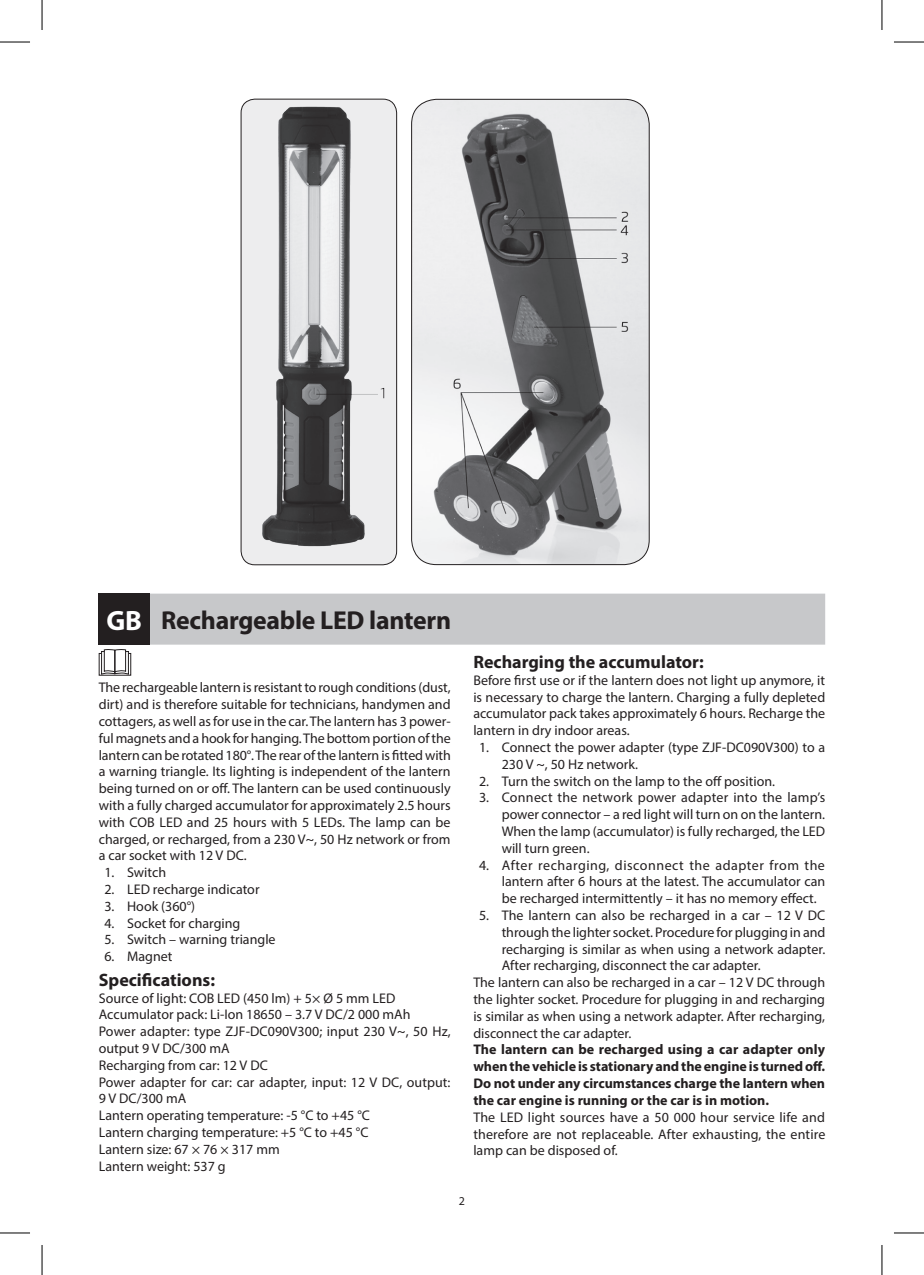
<style>
.page{position:relative;width:924px;height:1275px;background:#fff}
.page>*{position:absolute;margin:0;border:0;box-sizing:border-box;transform-origin:0 0}
.t1{font:700 26px "Myriad Pro";letter-spacing:-.01em;color:#231f20}
.t2{font:700 18px "Myriad Pro";color:#231f20}
.t3{font:14px/16.8px "Myriad Pro";color:#231f20;text-align:justify}
.t4{font:700 14px/16.8px "Myriad Pro";color:#231f20;text-align:justify}
.t5{font:12px "Myriad Pro";color:#231f20}
.s1{font-size:28px;color:#fff}
</style>
<div class="page">
<div style="left:241px;top:99px;width:155px;height:466px;background:#ededee;border-radius:14px"></div>
<img style="left:262px;top:99px;width:127px;height:448px">
<div style="left:240px;top:99px;width:157px;height:466px;border:1px solid #231f20;border-radius:14px"></div>
<img style="left:411px;top:99px;width:238px;height:465px">
<div style="left:411px;top:99px;width:238px;height:466px;border:1px solid #231f20;border-radius:25px"></div>
<div style="left:99px;top:593px;width:725px;height:51px;background:#c7c8ca"></div>
<div style="left:99px;top:594px;width:51px;height:51px;background:#231f20"></div>
<svg style="left:99px;top:649px;width:32px;height:26px"></svg>
<hr style="left:0;top:42px;width:30px;height:1px;background:#000">
<hr style="left:893px;top:42px;width:30px;height:1px;background:#000">
<hr style="left:0;top:1232px;width:30px;height:1px;background:#000">
<hr style="left:893px;top:1232px;width:30px;height:1px;background:#000">
<hr style="left:42px;top:0;width:1px;height:30px;background:#000">
<hr style="left:42px;top:1245px;width:1px;height:30px;background:#000">
<hr style="left:881px;top:0;width:1px;height:30px;background:#000">
<hr style="left:881px;top:1245px;width:1px;height:30px;background:#000">
<h1 class="t1" style="left:107px;top:603px;width:346px"><span class="s1">GB</span> Rechargeable LED lantern</h1>
<p class="t3" style="left:99px;top:679px;width:353px">The rechargeable lantern is resistant to rough conditions (dust, dirt) and is therefore suitable for technicians, handymen and cottagers, as well as for use in the car. The lantern has 3 power&shy;ful magnets and a hook for hanging. The bottom portion of the lantern can be rotated 180°. The rear of the lantern is fitted with a warning triangle. Its lighting is independent of the lantern being turned on or off. The lantern can be used continuously with a fully charged accumulator for approximately 2.5 hours with COB LED and 25 hours with 5 LEDs. The lamp can be charged, or recharged, from a 230 V~, 50 Hz network or from a car socket with 12 V DC.</p>
<p class="t3" style="left:104px;top:864px;width:63px">1. Switch</p>
<p class="t3" style="left:104px;top:880px;width:156px">2. LED recharge indicator</p>
<p class="t3" style="left:104px;top:897px;width:92px">3. Hook (360°)</p>
<p class="t3" style="left:104px;top:914px;width:137px">4. Socket for charging</p>
<p class="t3" style="left:104px;top:931px;width:173px">5. Switch – warning triangle</p>
<p class="t3" style="left:104px;top:948px;width:69px">6. Magnet</p>
<p class="t2" style="left:99px;top:968px;width:118px">Specifications:</p>
<p class="t3" style="left:99px;top:989px;width:353px;text-align:left">Source of light: COB LED (450 lm) + 5× Ø 5 mm LED Accumulator pack: Li-Ion 18650 – 3.7 V DC/2 000 mAh Power adapter: type ZJF-DC090V300; input 230 V~, 50 Hz, output 9 V DC/300 mA<br>Recharging from car: 12 V DC<br>Power adapter for car: car adapter, input: 12 V DC, output:<br>9 V DC/300 mA<br>Lantern operating temperature: -5 °C to +45 °C<br>Lantern charging temperature: +5 °C to +45 °C<br>Lantern size: 67 × 76 × 317 mm<br>Lantern weight: 537 g</p>
<p class="t2" style="left:473px;top:650px;width:232px">Recharging the accumulator:</p>
<p class="t3" style="left:473px;top:671px;width:353px">Before first use or if the lantern does not light up anymore, it is necessary to charge the lantern. Charging a fully depleted accumulator pack takes approximately 6 hours. Recharge the lantern in dry indoor areas.</p>
<p class="t3" style="left:501px;top:738px;width:325px;text-indent:-23px">1. Connect the power adapter (type ZJF-DC090V300) to a<br>230 V ~, 50 Hz network.</p>
<p class="t3" style="left:479px;top:772px;width:297px">2. Turn the switch on the lamp to the off position.</p>
<p class="t3" style="left:501px;top:789px;width:325px;text-indent:-23px">3. Connect the network power adapter into the lamp’s power connector – a red light will turn on on the lantern.<br>When the lamp (accumulator) is fully recharged, the LED will turn green.</p>
<p class="t3" style="left:501px;top:856px;width:325px;text-indent:-23px">4. After recharging, disconnect the adapter from the lantern after 6 hours at the latest. The accumulator can be recharged intermittently – it has no memory effect.</p>
<p class="t3" style="left:479px;top:906px;width:347px">5. The lantern can also be recharged in a car – 12 V DC</p>
<p class="t3" style="left:501px;top:923px;width:325px">through the lighter socket. Procedure for plugging in and</p>
<p class="t3" style="left:501px;top:940px;width:325px">recharging is similar as when using a network adapter.</p>
<p class="t3" style="left:501px;top:957px;width:260px">After recharging, disconnect the car adapter.</p>
<p class="t3" style="left:473px;top:974px;width:353px">The lantern can also be recharged in a car – 12 V DC through</p>
<p class="t3" style="left:473px;top:990px;width:353px">the lighter socket. Procedure for plugging in and recharging</p>
<p class="t3" style="left:473px;top:1007px;width:353px">is similar as when using a network adapter. After recharging,</p>
<p class="t3" style="left:473px;top:1024px;width:159px">disconnect the car adapter.</p>
<p class="t4" style="left:473px;top:1041px;width:353px">The lantern can be recharged using a car adapter only when the vehicle is stationary and the engine is turned off.<br>Do not under any circumstances charge the lantern when the car engine is running or the car is in motion.</p>
<p class="t3" style="left:473px;top:1108px;width:353px">The LED light sources have a 50 000 hour service life and therefore are not replaceable. After exhausting, the entire lamp can be disposed of.</p>
<p class="t5" style="left:458px;top:1193px;width:8px">2</p>
</div>
